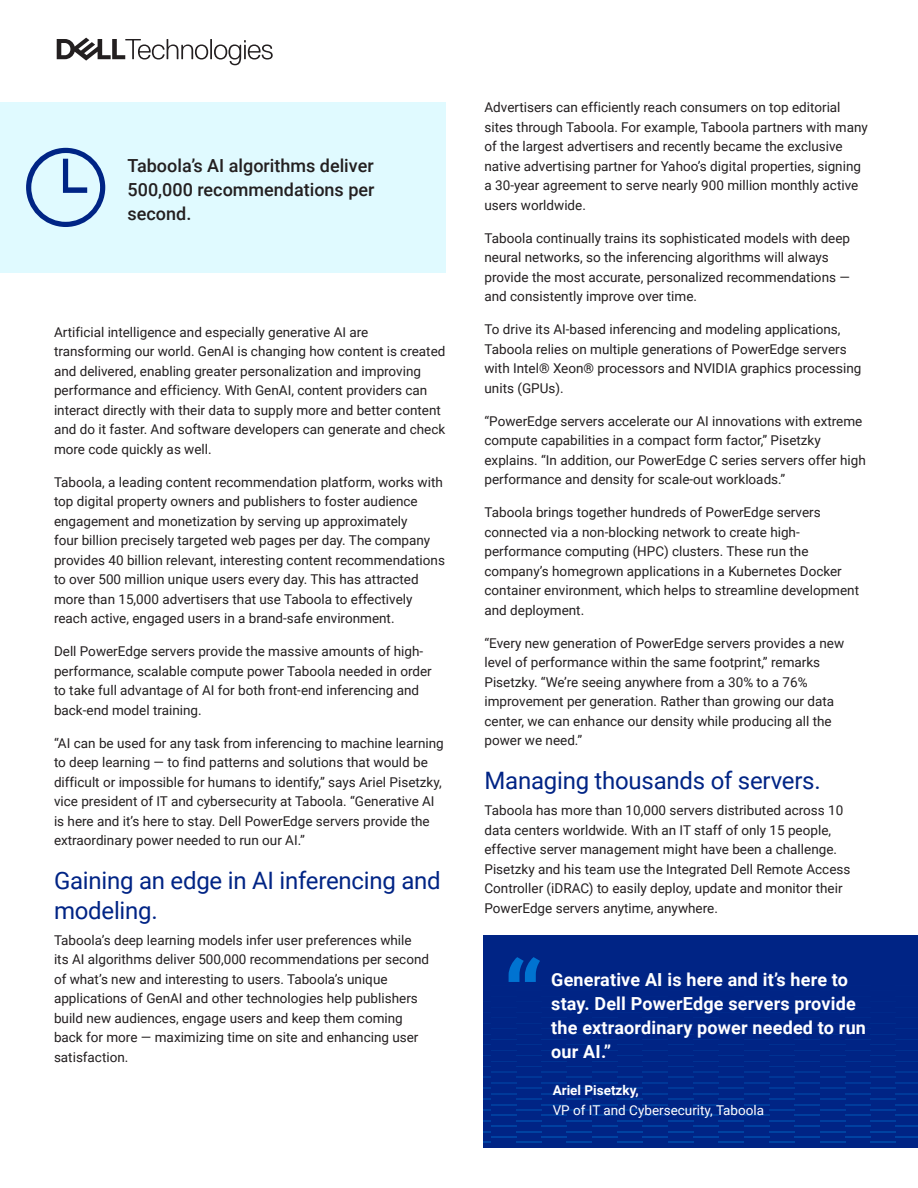
<style>
.page{position:relative;width:918px;height:1188px;background:#fff}
.page>*{position:absolute;margin:0;border:0;box-sizing:border-box;transform-origin:0 0}
.Page_2_Section_Header{font:24px/30px "Roboto";letter-spacing:-.01em;color:#002485}
.Pull_Quote{font:700 18px/24px "Roboto";letter-spacing:.01em;color:#fff}
.Stat_Call-out{font:500 18px/24px "Roboto";color:#231f20;text-align:justify}
.Page_2_Body{font:13.5px/19.5px "Roboto";color:#231f20}
.Quote_Attribution{font:13.5px/19.5px "Roboto";color:#fff}
.s1{font-weight:700}
</style>
<div class="page">
<svg style="left:57px;top:38px;width:216px;height:27px"></svg>
<div style="left:0;top:102px;width:446px;height:171px;background:#e0faff"></div>
<div style="left:484px;top:935px;width:434px;height:212px;background:#002485"></div>
<hr style="left:693px;top:1136px;width:26px;height:2px;background:#0073d1">
<hr style="left:693px;top:1071px;width:26px;height:2px;background:#0073d1">
<hr style="left:693px;top:1125px;width:26px;height:2px;background:#0073d1">
<hr style="left:668px;top:1141px;width:25px;height:2px;background:#0073d1">
<svg style="left:668px;top:1131px;width:25px;height:1px"></svg>
<hr style="left:643px;top:1136px;width:25px;height:2px;background:#0073d1">
<hr style="left:643px;top:1071px;width:25px;height:2px;background:#0073d1">
<hr style="left:643px;top:1125px;width:25px;height:2px;background:#0073d1">
<hr style="left:617px;top:1141px;width:26px;height:2px;background:#0073d1">
<svg style="left:617px;top:1131px;width:26px;height:1px"></svg>
<hr style="left:592px;top:1136px;width:25px;height:2px;background:#0073d1">
<hr style="left:592px;top:1071px;width:25px;height:2px;background:#0073d1">
<hr style="left:592px;top:1125px;width:25px;height:2px;background:#0073d1">
<hr style="left:567px;top:1141px;width:25px;height:2px;background:#0073d1">
<svg style="left:567px;top:1131px;width:25px;height:1px"></svg>
<hr style="left:542px;top:1136px;width:25px;height:2px;background:#0073d1">
<hr style="left:542px;top:1071px;width:25px;height:2px;background:#0073d1">
<hr style="left:542px;top:1125px;width:25px;height:2px;background:#0073d1">
<hr style="left:896px;top:1136px;width:22px;height:2px;background:#0073d1">
<hr style="left:896px;top:1071px;width:22px;height:2px;background:#0073d1">
<hr style="left:896px;top:1125px;width:22px;height:2px;background:#0073d1">
<hr style="left:871px;top:1141px;width:25px;height:2px;background:#0073d1">
<svg style="left:871px;top:1131px;width:25px;height:1px"></svg>
<hr style="left:845px;top:1136px;width:26px;height:2px;background:#0073d1">
<hr style="left:845px;top:1071px;width:26px;height:2px;background:#0073d1">
<hr style="left:845px;top:1125px;width:26px;height:2px;background:#0073d1">
<hr style="left:820px;top:1141px;width:25px;height:2px;background:#0073d1">
<svg style="left:820px;top:1131px;width:25px;height:1px"></svg>
<hr style="left:795px;top:1136px;width:25px;height:2px;background:#0073d1">
<hr style="left:795px;top:1071px;width:25px;height:2px;background:#0073d1">
<hr style="left:795px;top:1125px;width:25px;height:2px;background:#0073d1">
<hr style="left:769px;top:1141px;width:26px;height:2px;background:#0073d1">
<svg style="left:769px;top:1131px;width:26px;height:1px"></svg>
<hr style="left:744px;top:1136px;width:25px;height:2px;background:#0073d1">
<hr style="left:744px;top:1071px;width:25px;height:2px;background:#0073d1">
<hr style="left:744px;top:1125px;width:25px;height:2px;background:#0073d1">
<hr style="left:719px;top:1141px;width:25px;height:2px;background:#0073d1">
<svg style="left:719px;top:1131px;width:25px;height:1px"></svg>
<hr style="left:516px;top:1141px;width:26px;height:2px;background:#0073d1">
<svg style="left:516px;top:1131px;width:26px;height:1px"></svg>
<hr style="left:491px;top:1136px;width:25px;height:2px;background:#0073d1">
<hr style="left:491px;top:1071px;width:25px;height:2px;background:#0073d1">
<hr style="left:491px;top:1125px;width:25px;height:2px;background:#0073d1">
<svg style="left:484px;top:1141px;width:7px;height:2px"></svg>
<svg style="left:484px;top:1077px;width:434px;height:45px"></svg>
<svg style="left:484px;top:957px;width:434px;height:110px"></svg>
<svg style="left:26px;top:148px;width:79px;height:79px"></svg>
<p class="Stat_Call-out" style="left:128px;top:152px;width:248px">Taboola’s AI algorithms deliver 500,000 recommendations per second.</p>
<p class="Page_2_Body" style="left:54px;top:322px;width:393px">Artificial intelligence and especially generative AI are transforming our world. GenAI is changing how content is created and delivered, enabling greater personalization and improving performance and efficiency. With GenAI, content providers can interact directly with their data to supply more and better content and do it faster. And software developers can generate and check more code quickly as well.</p>
<p class="Page_2_Body" style="left:54px;top:472px;width:392px">Taboola, a leading content recommendation platform, works with top digital property owners and publishers to foster audience engagement and monetization by serving up approximately<br>four billion precisely targeted web pages per day. The company provides 40 billion relevant, interesting content recommendations to over 500 million unique users every day. This has attracted more than 15,000 advertisers that use Taboola to effectively reach active, engaged users in a brand-safe environment.</p>
<p class="Page_2_Body" style="left:54px;top:641px;width:379px">Dell PowerEdge servers provide the massive amounts of high&shy;performance, scalable compute power Taboola needed in order to take full advantage of AI for both front-end inferencing and back-end model training.</p>
<p class="Page_2_Body" style="left:54px;top:733px;width:391px">“AI can be used for any task from inferencing to machine learning to deep learning — to find patterns and solutions that would be difficult or impossible for humans to identify,” says Ariel Pisetzky, vice president of IT and cybersecurity at Taboola. “Generative AI is here and it’s here to stay. Dell PowerEdge servers provide the extraordinary power needed to run our AI.”</p>
<h2 class="Page_2_Section_Header" style="left:54px;top:864px;width:388px">Gaining an edge in AI inferencing and modeling.</h2>
<p class="Page_2_Body" style="left:54px;top:930px;width:377px">Taboola’s deep learning models infer user preferences while its AI algorithms deliver 500,000 recommendations per second of what’s new and interesting to users. Taboola’s unique applications of GenAI and other technologies help publishers build new audiences, engage users and keep them coming back for more — maximizing time on site and enhancing user satisfaction.</p>
<p class="Page_2_Body" style="left:484px;top:97px;width:385px">Advertisers can efficiently reach consumers on top editorial sites through Taboola. For example, Taboola partners with many of the largest advertisers and recently became the exclusive native advertising partner for Yahoo’s digital properties, signing a 30-year agreement to serve nearly 900 million monthly active users worldwide.</p>
<p class="Page_2_Body" style="left:484px;top:228px;width:367px">Taboola continually trains its sophisticated models with deep neural networks, so the inferencing algorithms will always provide the most accurate, personalized recommendations — and consistently improve over time.</p>
<p class="Page_2_Body" style="left:484px;top:319px;width:378px">To drive its AI-based inferencing and modeling applications, Taboola relies on multiple generations of PowerEdge servers with Intel® Xeon® processors and NVIDIA graphics processing units (GPUs).</p>
<p class="Page_2_Body" style="left:484px;top:411px;width:383px">“PowerEdge servers accelerate our AI innovations with extreme compute capabilities in a compact form factor,” Pisetzky explains. “In addition, our PowerEdge C series servers offer high performance and density for scale-out workloads.”</p>
<p class="Page_2_Body" style="left:484px;top:502px;width:376px">Taboola brings together hundreds of PowerEdge servers connected via a non-blocking network to create high&shy;performance computing (HPC) clusters. These run the company’s homegrown applications in a Kubernetes Docker container environment, which helps to streamline development and deployment.</p>
<p class="Page_2_Body" style="left:484px;top:633px;width:361px">“Every new generation of PowerEdge servers provides a new level of performance within the same footprint,” remarks Pisetzky. “We’re seeing anywhere from a 30% to a 76% improvement per generation. Rather than growing our data center, we can enhance our density while producing all the power we need.”</p>
<h2 class="Page_2_Section_Header" style="left:484px;top:765px;width:338px">Managing thousands of servers.</h2>
<p class="Page_2_Body" style="left:484px;top:800px;width:367px">Taboola has more than 10,000 servers distributed across 10 data centers worldwide. With an IT staff of only 15 people, effective server management might have been a challenge.<br>Pisetzky and his team use the Integrated Dell Remote Access Controller (iDRAC) to easily deploy, update and monitor their PowerEdge servers anytime, anywhere.</p>
<p class="Pull_Quote" style="left:551px;top:967px;width:316px">Generative AI is here and it’s here to stay. Dell PowerEdge servers provide the extraordinary power needed to run our AI.”</p>
<p class="Quote_Attribution" style="left:553px;top:1080px;width:213px"><span class="s1">Ariel Pisetzky,<br></span>VP of IT and Cybersecurity, Taboola</p>
</div>
